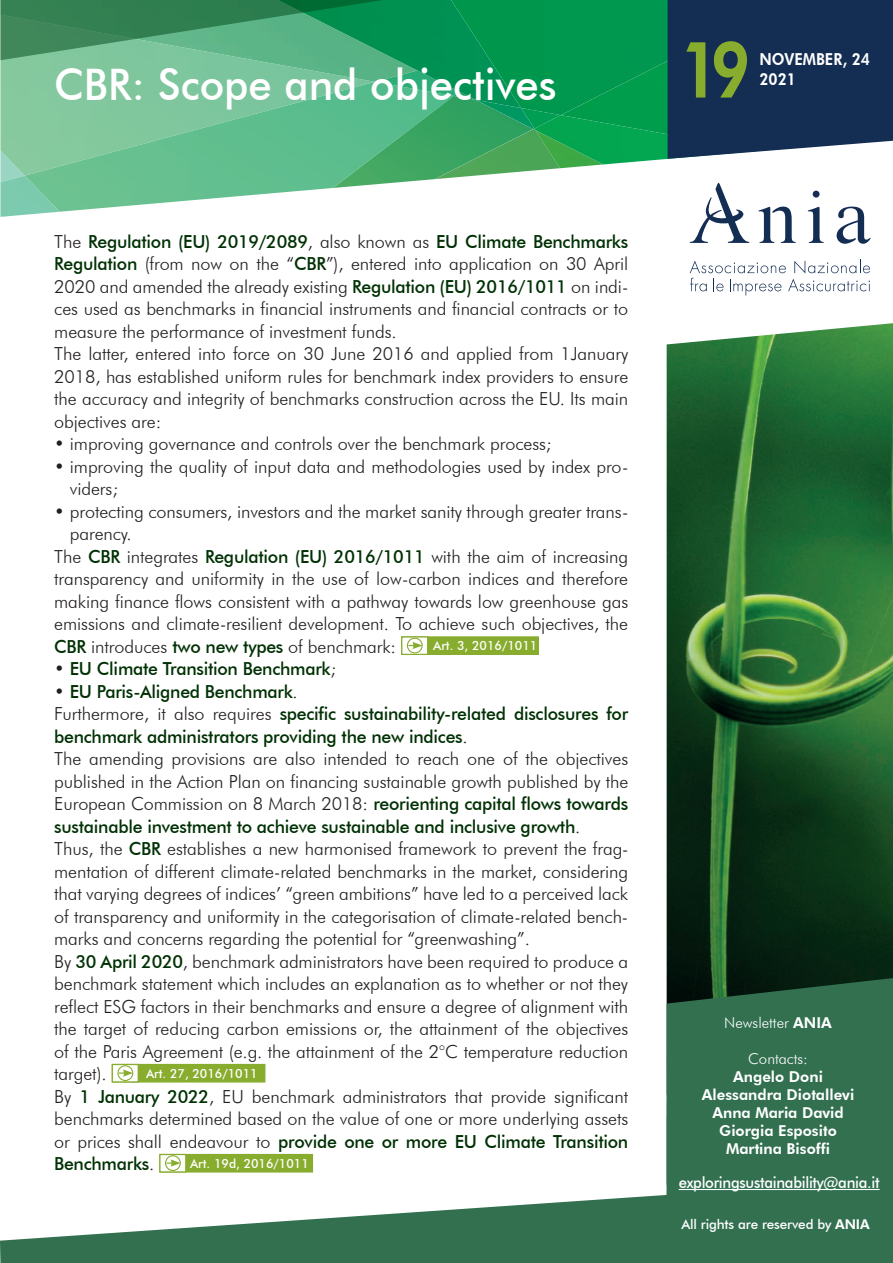
<style>
.page{position:relative;width:893px;height:1263px;background:#fff}
.page>*{position:absolute;margin:0;border:0;box-sizing:border-box;transform-origin:0 0}
.t1{font:800 78px "Futura BT";color:#88ac2e;scale:.85 1}
.t2{font:500 43.5px "Futura BT";color:#fff;scale:.96 1}
.t3{font:300 18px/22.5px "Futura BT";letter-spacing:-.005em;color:#231f20}
.t4{font:500 18px "Futura BT";letter-spacing:-.015em;color:#003104}
.t5{font:800 16.5px "Futura BT";color:#fff;scale:.9 1}
.t6{font:500 15.75px "Futura BT";letter-spacing:-.02em;color:#fff;scale:.95 1}
.t7{font:800 15px/18px "Futura BT";color:#fff;text-align:center}
.t8{font:300 15px "Futura BT";color:#fff}
.t9{font:500 13.5px "Futura BT";letter-spacing:-.01em;color:#fff}
.t10{font:500 12.6px "Futura BT";color:#fff}
.s1{font-weight:500;color:#003104}
.s2{font-weight:300;color:#231f20}
.s3{font-weight:800}
</style>
<div class="page">
<img style="left:667px;top:323px;width:226px;height:655px">
<img style="left:0;top:82px;width:25px;height:94px">
<img style="left:0;top:176px;width:56px;height:41px">
<img style="left:25px;top:82px;width:308px;height:130px">
<img style="left:333px;top:108px;width:142px;height:66px">
<img style="left:162px;top:174px;width:274px;height:38px">
<img style="left:435px;top:129px;width:125px;height:50px">
<svg style="left:475px;top:115px;width:59px;height:15px"></svg>
<img style="left:535px;top:164px;width:68px;height:4px">
<img style="left:534px;top:115px;width:134px;height:49px">
<div style="left:0;top:60px;width:278px;height:22px;background:#7ec69e"></div>
<img style="left:278px;top:0;width:173px;height:108px">
<img style="left:451px;top:0;width:110px;height:115px">
<img style="left:561px;top:0;width:107px;height:151px">
<svg style="left:0;top:0;width:383px;height:60px;background:#429869"></svg>
<div style="left:668px;top:0;width:225px;height:159px;background:#132d53"></div>
<svg style="left:690px;top:183px;width:59px;height:60px"></svg>
<svg style="left:758px;top:207px;width:38px;height:36px"></svg>
<svg style="left:808px;top:191px;width:16px;height:52px"></svg>
<svg style="left:837px;top:207px;width:34px;height:37px"></svg>
<svg style="left:690px;top:260px;width:180px;height:36px"></svg>
<svg style="left:0;top:1179px;width:893px;height:84px;fill:#327050"></svg>
<div style="left:667px;top:978px;width:226px;height:226px;background:#327050"></div>
<hr style="left:679px;top:1189px;width:201px;height:1px;background:#fff">
<div style="left:401px;top:636px;width:138px;height:19px;background:#88ac2e;border:1px solid #88ac2e"></div>
<svg style="left:401px;top:636px;width:27px;height:19px"></svg>
<div style="left:407px;top:638px;width:16px;height:15px;border:1px solid #88ac2e;border-radius:50%"></div>
<svg style="left:409px;top:642px;width:14px;height:7px"></svg>
<div style="left:112px;top:1064px;width:153px;height:18px;background:#88ac2e"></div>
<div style="left:112px;top:1064px;width:27px;height:18px;background:#fff;border:1px solid #88ac2e"></div>
<div style="left:117px;top:1065px;width:16px;height:16px;border:1px solid #88ac2e;border-radius:50%"></div>
<svg style="left:119px;top:1069px;width:14px;height:8px"></svg>
<div style="left:159px;top:1154px;width:154px;height:18px;background:#88ac2e"></div>
<div style="left:159px;top:1154px;width:27px;height:18px;background:#fff;border:1px solid #88ac2e"></div>
<div style="left:165px;top:1155px;width:16px;height:16px;border:1px solid #88ac2e;border-radius:50%"></div>
<svg style="left:167px;top:1159px;width:14px;height:8px"></svg>
<h2 class="t2" style="left:54px;top:58px;width:525px">CBR: Scope and objectives</h2>
<p class="t3" style="left:54px;top:230px;width:576px">The <span class="s1">Regulation (EU) 2019/2089</span>, also known as <span class="s1">EU Climate Benchmarks Regulation</span> (from now on the “<span class="s1">CBR</span>”), entered into application on 30 April 2020 and amended the already existing <span class="s1">Regulation (EU) 2016/1011</span> on indi&shy;ces used as benchmarks in financial instruments and financial contracts or to measure the performance of investment funds.<br>The latter, entered into force on 30 June 2016 and applied from 1January 2018, has established uniform rules for benchmark index providers to ensure the accuracy and integrity of benchmarks construction across the EU. Its main objectives are:</p>
<p class="t3" style="left:54px;top:432px;width:499px">• improving governance and controls over the benchmark process;</p>
<p class="t3" style="left:70px;top:455px;width:560px;text-indent:-16px">• improving the quality of input data and methodologies used by index pro&shy;viders;</p>
<p class="t3" style="left:54px;top:500px;width:576px">• protecting consumers, investors and the market sanity through greater trans-</p>
<p class="t3" style="left:70px;top:522px;width:63px">parency.</p>
<p class="t3" style="left:54px;top:545px;width:575px">The <span class="s1">CBR</span> integrates <span class="s1">Regulation (EU) 2016/1011</span> with the aim of increasing</p>
<p class="t3" style="left:54px;top:567px;width:575px">transparency and uniformity in the use of low-carbon indices and therefore</p>
<p class="t3" style="left:54px;top:590px;width:576px">making finance flows consistent with a pathway towards low greenhouse gas</p>
<p class="t3" style="left:54px;top:612px;width:575px">emissions and climate-resilient development. To achieve such objectives, the</p>
<p class="t3" style="left:54px;top:635px;width:343px"><span class="s1">CBR</span> introduces <span class="s1">two new types</span> of benchmark:</p>
<p class="t10" style="left:433px;top:638px;width:106px">Art. 3, 2016/1011</p>
<p class="t4" style="left:54px;top:658px;width:283px"><span class="s2">•</span> EU Climate Transition Benchmark<span class="s2">;</span></p>
<p class="t3" style="left:54px;top:680px;width:576px">• <span class="s1">EU Paris-Aligned Benchmark</span>.<br>Furthermore, it also requires <span class="s1">specific sustainability-related disclosures for benchmark administrators providing the new indices</span>.<br>The amending provisions are also intended to reach one of the objectives published in the Action Plan on financing sustainable growth published by the European Commission on 8 March 2018: <span class="s1">reorienting capital flows towards sustainable investment to achieve sustainable and inclusive growth</span>.<br>Thus, the <span class="s1">CBR</span> establishes a new harmonised framework to prevent the frag&shy;mentation of different climate-related benchmarks in the market, considering that varying degrees of indices’ “green ambitions” have led to a perceived lack of transparency and uniformity in the categorisation of climate-related bench&shy;marks and concerns regarding the potential for “greenwashing”.<br>By <span class="s1">30 April 2020</span>, benchmark administrators have been required to produce a benchmark statement which includes an explanation as to whether or not they reflect ESG factors in their benchmarks and ensure a degree of alignment with the target of reducing carbon emissions or, the attainment of the objectives of the Paris Agreement (e.g. the attainment of the 2°C temperature reduction target).</p>
<p class="t10" style="left:146px;top:1065px;width:113px">Art. 27, 2016/1011</p>
<p class="t3" style="left:54px;top:1085px;width:576px;text-align:justify">By <span class="s1">1 January 2022</span>, EU benchmark administrators that provide significant benchmarks determined based on the value of one or more underlying assets or prices shall endeavour to <span class="s1">provide one or more EU Climate Transition Benchmarks</span>.</p>
<p class="t10" style="left:190px;top:1155px;width:120px">Art. 19d, 2016/1011</p>
<h1 class="t1" style="left:679px;top:22px;width:85px">19</h1>
<p class="t5" style="left:759px;top:50px;width:124px">NOVEMBER, 24</p>
<p class="t5" style="left:759px;top:69px;width:42px">2021</p>
<p class="t8" style="left:724px;top:1013px;width:109px">Newsletter <span class="s3">ANIA</span></p>
<p class="t8" style="left:748px;top:1049px;width:61px">Contacts:</p>
<p class="t7" style="left:702px;top:1067px;width:154px">Angelo Doni<br>Alessandra Diotallevi<br>Anna Maria David<br>Giorgia Esposito<br>Martina Bisoffi</p>
<p class="t6" style="left:679px;top:1172px;width:213px">exploringsustainability@ania.it</p>
<p class="t9" style="left:681px;top:1215px;width:190px">All rights are reserved by <span class="s3">ANIA</span></p>
</div>
